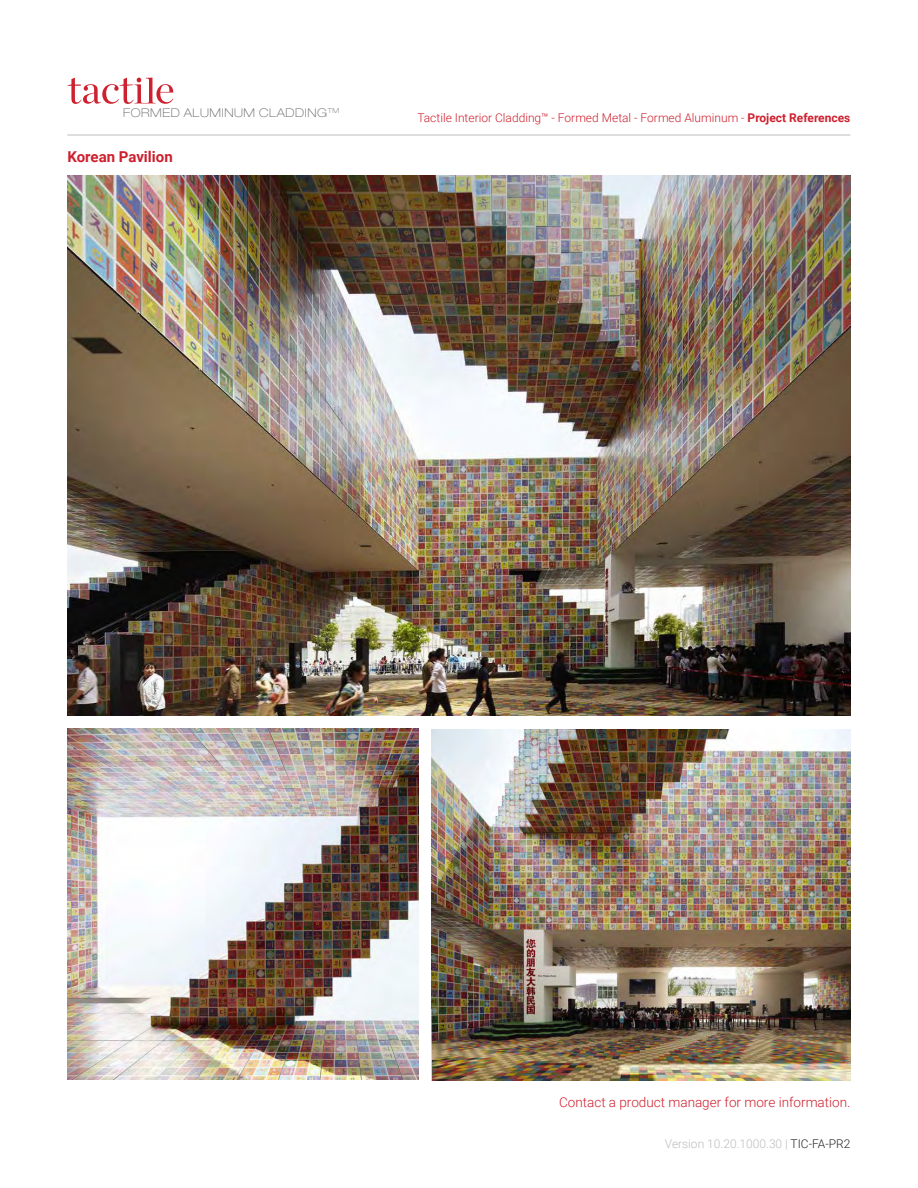
<style>
.page{position:relative;width:918px;height:1188px;background:#fff}
.page>*{position:absolute;margin:0;border:0;box-sizing:border-box;transform-origin:0 0}
.t1{font:700 15px "Roboto";color:#ce202e}
.t2{font:300 13.5px "Roboto";color:#ce202e}
.t3{font:300 12px "Roboto";color:#ce202e}
.t4{font:300 12px "Roboto";color:#babcbe}
.t5{font:100 expanded 12px "Helvetica Neue";letter-spacing:.05em;color:#606161}
.s1{font-weight:700}
.s2{color:#272525}
</style>
<div class="page">
<hr style="left:67px;top:135px;width:783px;height:1px;background:#babcbe">
<svg style="left:67px;top:78px;width:107px;height:26px"></svg>
<img style="left:67px;top:176px;width:783px;height:540px">
<img style="left:67px;top:729px;width:351px;height:351px">
<img style="left:432px;top:729px;width:418px;height:351px">
<p class="t5" style="left:123px;top:105px;width:218px">FORMED ALUMINUM CLADDING<sup>TM</sup></p>
<p class="t1" style="left:67px;top:146px;width:107px">Korean Pavilion</p>
<p class="t3" style="left:417px;top:109px;width:435px">Tactile Interior Cladding™ - Formed Metal - Formed Aluminum - <span class="s1">Project References</span></p>
<p class="t2" style="left:559px;top:1093px;width:293px">Contact a product manager for more information.</p>
<p class="t4" style="left:665px;top:1135px;width:187px">Version 10.20.1000.30 | <span class="s2">TIC-FA-PR2</span></p>
</div>
